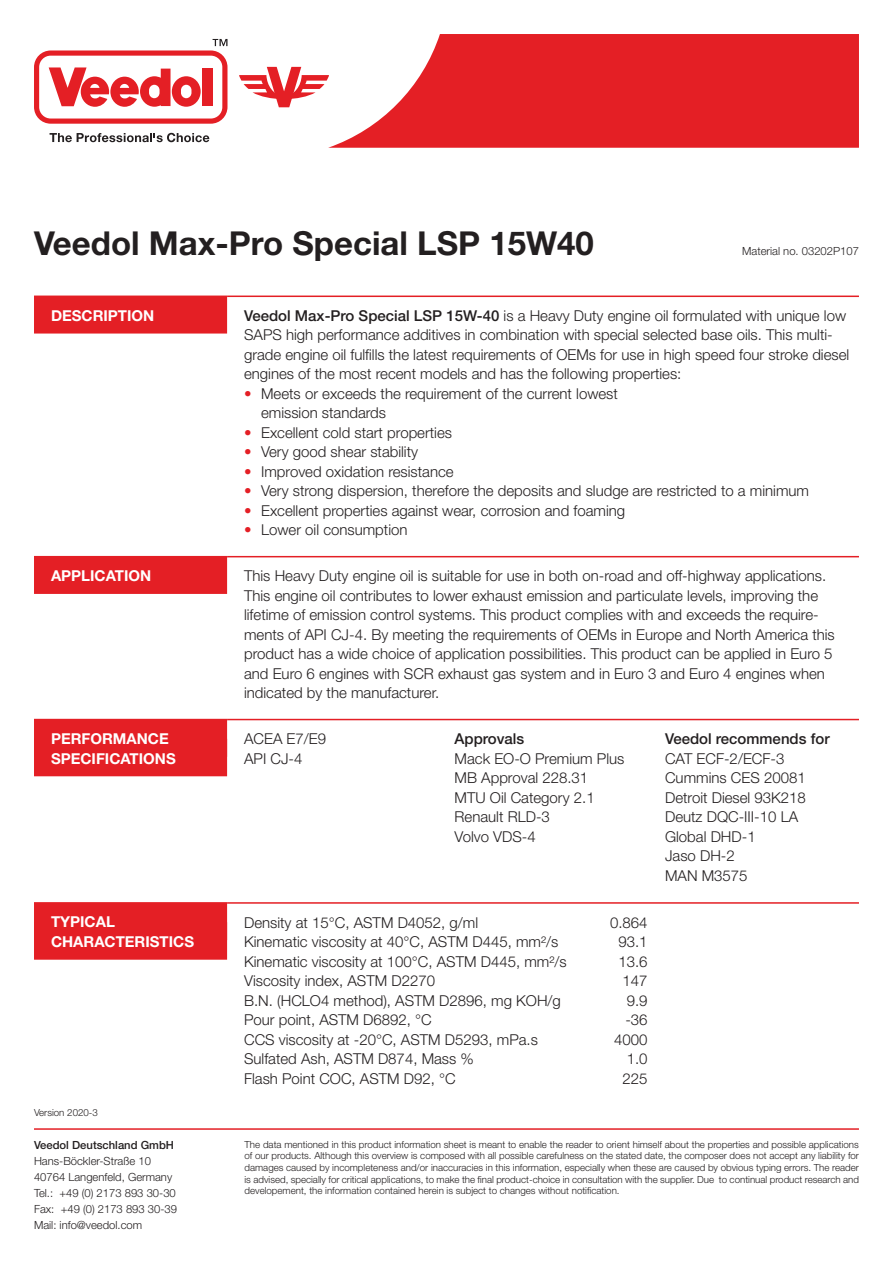
<style>
.page{position:relative;width:893px;height:1263px;background:#fff}
.page>*{position:absolute;margin:0;border:0;box-sizing:border-box;transform-origin:0 0}
.Fließtext{font:700 33px "Helvetica Neue";color:#231f20}
.Fließtext-2{font:300 15px/19.5px "Helvetica Neue";color:#231f20}
.Rubrik{font:700 15px "Helvetica Neue";color:#fff}
.Adresse{font:300 11.25px/16px "Helvetica Neue";color:#231f20}
.Adresse-2{font:500 11.25px "Helvetica Neue";color:#231f20}
.Material-Nr{font:300 11.25px "Helvetica Neue";color:#231f20}
.Kleingedrucktes{font:300 9.75px/11.7px "Helvetica Neue";color:#231f20;text-align:justify}
.s1{font-weight:500}
.s2{color:#e41f25}
</style>
<div class="page">
<svg style="left:239px;top:67px;width:89px;height:40px"></svg>
<svg style="left:34px;top:39px;width:193px;height:85px"></svg>
<svg style="left:50px;top:133px;width:159px;height:9px"></svg>
<svg style="left:328px;top:34px;width:531px;height:114px;background:#e73e44"></svg>
<hr style="left:34px;top:1128px;width:825px;height:2px;background:#e41f25">
<hr style="left:227px;top:556px;width:632px;height:1px;background:#e41f25">
<hr style="left:227px;top:719px;width:632px;height:1px;background:#e41f25">
<hr style="left:34px;top:902px;width:193px;height:2px;background:#e41f25">
<hr style="left:227px;top:902px;width:632px;height:2px;background:#e41f25">
<hr style="left:227px;top:296px;width:632px;height:1px;background:#e41f25">
<div style="left:34px;top:296px;width:193px;height:38px;background:#e41f25"></div>
<div style="left:34px;top:556px;width:193px;height:38px;background:#e41f25"></div>
<div style="left:34px;top:719px;width:193px;height:38px;background:#e41f25"></div>
<div style="left:34px;top:739px;width:193px;height:37px;background:#e41f25"></div>
<div style="left:34px;top:903px;width:193px;height:37px;background:#e41f25"></div>
<div style="left:34px;top:922px;width:193px;height:38px;background:#e41f25"></div>
<p class="Fließtext" style="left:34px;top:223px;width:561px">Veedol Max-Pro Special LSP 15W40</p>
<p class="Material-Nr" style="left:742px;top:245px;width:118px">Material no. 03202P107</p>
<p class="Rubrik" style="left:51px;top:306px;width:105px">DESCRIPTION</p>
<p class="Fließtext-2" style="left:244px;top:305px;width:607px"><span class="s1">Veedol Max-Pro Special LSP 15W-40</span> is a Heavy Duty engine oil formulated with unique low SAPS high performance additives in combination with special selected base oils. This multi&shy;grade engine oil fulfills the latest requirements of OEMs for use in high speed four stroke diesel engines of the most recent models and has the following properties:</p>
<p class="Fließtext-2" style="left:261px;top:383px;width:358px;text-indent:-17px"><span class="s2">•</span> Meets or exceeds the requirement of the current lowest emission standards</p>
<p class="Fließtext-2" style="left:244px;top:422px;width:209px"><span class="s2">•</span> Excellent cold start properties</p>
<p class="Fließtext-2" style="left:244px;top:442px;width:175px"><span class="s2">•</span> Very good shear stability</p>
<p class="Fließtext-2" style="left:244px;top:461px;width:211px"><span class="s2">•</span> Improved oxidation resistance</p>
<p class="Fließtext-2" style="left:244px;top:481px;width:566px"><span class="s2">•</span> Very strong dispersion, therefore the deposits and sludge are restricted to a minimum</p>
<p class="Fließtext-2" style="left:244px;top:500px;width:383px"><span class="s2">•</span> Excellent properties against wear, corrosion and foaming</p>
<p class="Fließtext-2" style="left:244px;top:520px;width:165px"><span class="s2">•</span> Lower oil consumption</p>
<p class="Rubrik" style="left:51px;top:566px;width:102px">APPLICATION</p>
<p class="Fließtext-2" style="left:244px;top:566px;width:592px">This Heavy Duty engine oil is suitable for use in both on-road and off-highway applications.<br>This engine oil contributes to lower exhaust emission and particulate levels, improving the lifetime of emission control systems. This product complies with and exceeds the require&shy;ments of API CJ-4. By meeting the requirements of OEMs in Europe and North America this product has a wide choice of application possibilities. This product can be applied in Euro 5 and Euro 6 engines with SCR exhaust gas system and in Euro 3 and Euro 4 engines when indicated by the manufacturer.</p>
<p class="Rubrik" style="left:51px;top:729px;width:119px">PERFORMANCE</p>
<p class="Rubrik" style="left:51px;top:749px;width:126px">SPECIFICATIONS</p>
<p class="Fließtext-2" style="left:244px;top:729px;width:83px">ACEA E7/E9<br>API CJ-4</p>
<p class="Fließtext-2" style="left:455px;top:729px;width:171px"><span class="s1">Approvals<br></span>Mack EO-O Premium Plus<br>MB Approval 228.31<br>MTU Oil Category 2.1<br>Renault RLD-3<br>Volvo VDS-4</p>
<p class="Fließtext-2" style="left:665px;top:729px;width:166px"><span class="s1">Veedol recommends for<br></span>CAT ECF-2/ECF-3<br>Cummins CES 20081<br>Detroit Diesel 93K218<br>Deutz DQC-III-10 LA<br>Global DHD-1<br>Jaso DH-2<br>MAN M3575</p>
<p class="Rubrik" style="left:51px;top:913px;width:65px">TYPICAL</p>
<p class="Rubrik" style="left:51px;top:932px;width:145px">CHARACTERISTICS</p>
<p class="Kleingedrucktes" style="left:34px;top:1106px;width:65px">Version 2020-3</p>
<p class="Adresse-2" style="left:34px;top:1138px;width:142px">Veedol Deutschland GmbH</p>
<p class="Adresse" style="left:34px;top:1152px;width:140px">Hans-Böckler-Straße 10<br>40764 Langenfeld, Germany</p>
<p class="Adresse" style="left:34px;top:1184px;width:143px">Tel.: +49 (0) 2173 893 30-30</p>
<p class="Adresse" style="left:34px;top:1200px;width:145px">Fax: +49 (0) 2173 893 30-39</p>
<p class="Adresse" style="left:34px;top:1217px;width:110px">Mail: info@veedol.com</p>
<p class="Fließtext-2" style="left:244px;top:912px;width:236px">Density at 15°C, ASTM D4052, g/ml</p>
<p class="Fließtext-2" style="left:610px;top:912px;width:39px">0.864</p>
<p class="Fließtext-2" style="left:244px;top:931px;width:316px">Kinematic viscosity at 40°C, ASTM D445, mm²/s</p>
<p class="Fließtext-2" style="left:618px;top:931px;width:31px">93.1</p>
<p class="Fließtext-2" style="left:244px;top:951px;width:324px">Kinematic viscosity at 100°C, ASTM D445, mm²/s</p>
<p class="Fließtext-2" style="left:618px;top:951px;width:31px">13.6</p>
<p class="Fließtext-2" style="left:244px;top:970px;width:192px">Viscosity index, ASTM D2270</p>
<p class="Fließtext-2" style="left:623px;top:970px;width:27px">147</p>
<p class="Fließtext-2" style="left:244px;top:990px;width:318px">B.N. (HCLO4 method), ASTM D2896, mg KOH/g</p>
<p class="Fließtext-2" style="left:627px;top:990px;width:22px">9.9</p>
<p class="Fließtext-2" style="left:244px;top:1009px;width:189px">Pour point, ASTM D6892, °C</p>
<p class="Fließtext-2" style="left:625px;top:1009px;width:24px">-36</p>
<p class="Fließtext-2" style="left:244px;top:1029px;width:295px">CCS viscosity at -20°C, ASTM D5293, mPa.s</p>
<p class="Fließtext-2" style="left:614px;top:1029px;width:35px">4000</p>
<p class="Fließtext-2" style="left:244px;top:1048px;width:231px">Sulfated Ash, ASTM D874, Mass %</p>
<p class="Fließtext-2" style="left:627px;top:1048px;width:22px">1.0</p>
<p class="Fließtext-2" style="left:244px;top:1068px;width:213px">Flash Point COC, ASTM D92, °C</p>
<p class="Fließtext-2" style="left:623px;top:1068px;width:27px">225</p>
<p class="Kleingedrucktes" style="left:244px;top:1138px;width:616px">The data mentioned in this product information sheet is meant to enable the reader to orient himself about the properties and possible applications of our products. Although this overview is composed with all possible carefulness on the stated date, the composer does not accept any liability for damages caused by incompleteness and/or inaccuracies in this information, especially when these are caused by obvious typing errors. The reader is advised, specially for critical applications, to make the final product-choice in consultation with the supplier. Due to continual product research and developement, the information contained herein is subject to changes without notification.</p>
</div>
